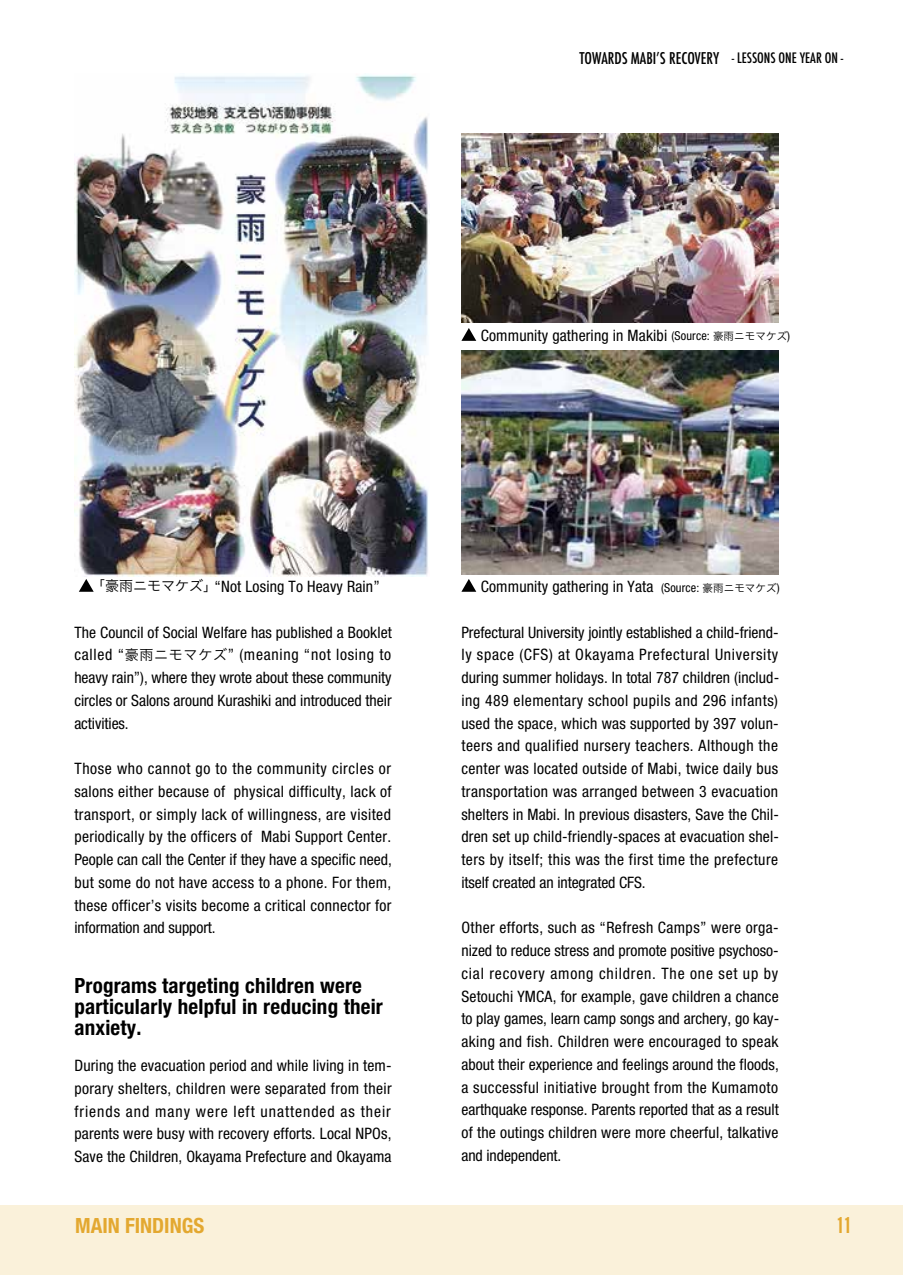
<style>
.page{position:relative;width:903px;height:1275px;background:#fff}
.page>*{position:absolute;margin:0;border:0;box-sizing:border-box;transform-origin:0 0}
.t1{font:600 22.75px "Tungsten";color:#e3a830}
.t2{font:700 condensed 21px/21px "Helvetica Neue LT";letter-spacing:.01em;color:#000}
.t3{font:700 condensed 21px "Helvetica Neue LT";color:#e3a830}
.t4{font:condensed 15.75px/22.8px "Helvetica Neue LT";letter-spacing:.01em;color:#000;text-align:justify}
.t5{font:500 condensed 15.75px "Futura";color:#000}
.t6{font:500 condensed 14px "Futura";color:#000}
.t7{font:14px "Hiragino Sans W3";color:#000}
.s1{font-size:12.25px}
.s2{font-family:"Hiragino Sans W3";font-stretch:normal;font-size:10.5px}
.s3{font-family:"Hiragino Sans W3";font-stretch:normal;font-size:14px}
</style>
<div class="page">
<div style="left:0;top:1205px;width:903px;height:70px;background:#faf1da"></div>
<svg style="left:461px;top:328px;width:15px;height:13px"></svg>
<img style="left:74px;top:74px;width:356px;height:503px">
<img style="left:461px;top:134px;width:318px;height:189px">
<img style="left:461px;top:351px;width:318px;height:224px">
<svg style="left:79px;top:579px;width:15px;height:13px"></svg>
<svg style="left:461px;top:579px;width:15px;height:13px"></svg>
<p class="t5" style="left:579px;top:48px;width:141px">TOWARDS MABIʼS RECOVERY</p>
<p class="t6" style="left:732px;top:49px;width:113px">- LESSONS ONE YEAR ON -</p>
<p class="t4" style="left:481px;top:324px;width:311px">Community gathering in Makibi <span class="s1">(Source:</span> <span class="s2">豪雨ニモマケズ</span><span class="s1">)</span></p>
<p class="t7" style="left:91px;top:573px;width:127px">「豪雨ニモマケズ」</p>
<p class="t4" style="left:215px;top:575px;width:167px">“Not Losing To Heavy Rain”</p>
<p class="t4" style="left:74px;top:621px;width:319px">The Council of Social Welfare has published a Booklet called “<span class="s3">豪雨ニモマケズ</span>” (meaning “not losing to heavy rain”), where they wrote about these community circles or Salons around Kurashiki and introduced their activities.</p>
<p class="t4" style="left:74px;top:757px;width:319px">Those who cannot go to the community circles or salons either because of physical difficulty, lack of transport, or simply lack of willingness, are visited periodically by the officers of Mabi Support Center.<br>People can call the Center if they have a specific need, but some do not have access to a phone. For them, these officer’s visits become a critical connector for information and support.</p>
<h2 class="t2" style="left:74px;top:975px;width:310px">Programs targeting children were particularly helpful in reducing their anxiety.</h2>
<p class="t4" style="left:74px;top:1054px;width:319px">During the evacuation period and while living in tem&shy;porary shelters, children were separated from their friends and many were left unattended as their parents were busy with recovery efforts. Local NPOs, Save the Children, Okayama Prefecture and Okayama</p>
<h2 class="t3" style="left:75px;top:1212px;width:131px">MAIN FINDINGS</h2>
<p class="t4" style="left:481px;top:575px;width:300px">Community gathering in Yata <span class="s1">(Source:</span> <span class="s2">豪雨ニモマケズ</span><span class="s1">)</span></p>
<p class="t4" style="left:461px;top:621px;width:319px">Prefectural University jointly established a child-friend&shy;ly space (CFS) at Okayama Prefectural University during summer holidays. In total 787 children (includ&shy;ing 489 elementary school pupils and 296 infants) used the space, which was supported by 397 volun&shy;teers and qualified nursery teachers. Although the center was located outside of Mabi, twice daily bus transportation was arranged between 3 evacuation shelters in Mabi. In previous disasters, Save the Chil&shy;dren set up child-friendly-spaces at evacuation shel&shy;ters by itself; this was the first time the prefecture itself created an integrated CFS.</p>
<p class="t4" style="left:461px;top:916px;width:319px">Other efforts, such as “Refresh Camps” were orga&shy;nized to reduce stress and promote positive psychoso&shy;cial recovery among children. The one set up by Setouchi YMCA, for example, gave children a chance to play games, learn camp songs and archery, go kay&shy;aking and fish. Children were encouraged to speak about their experience and feelings around the floods, a successful initiative brought from the Kumamoto earthquake response. Parents reported that as a result of the outings children were more cheerful, talkative and independent.</p>
<h1 class="t1" style="left:838px;top:1211px;width:14px">11</h1>
</div>
